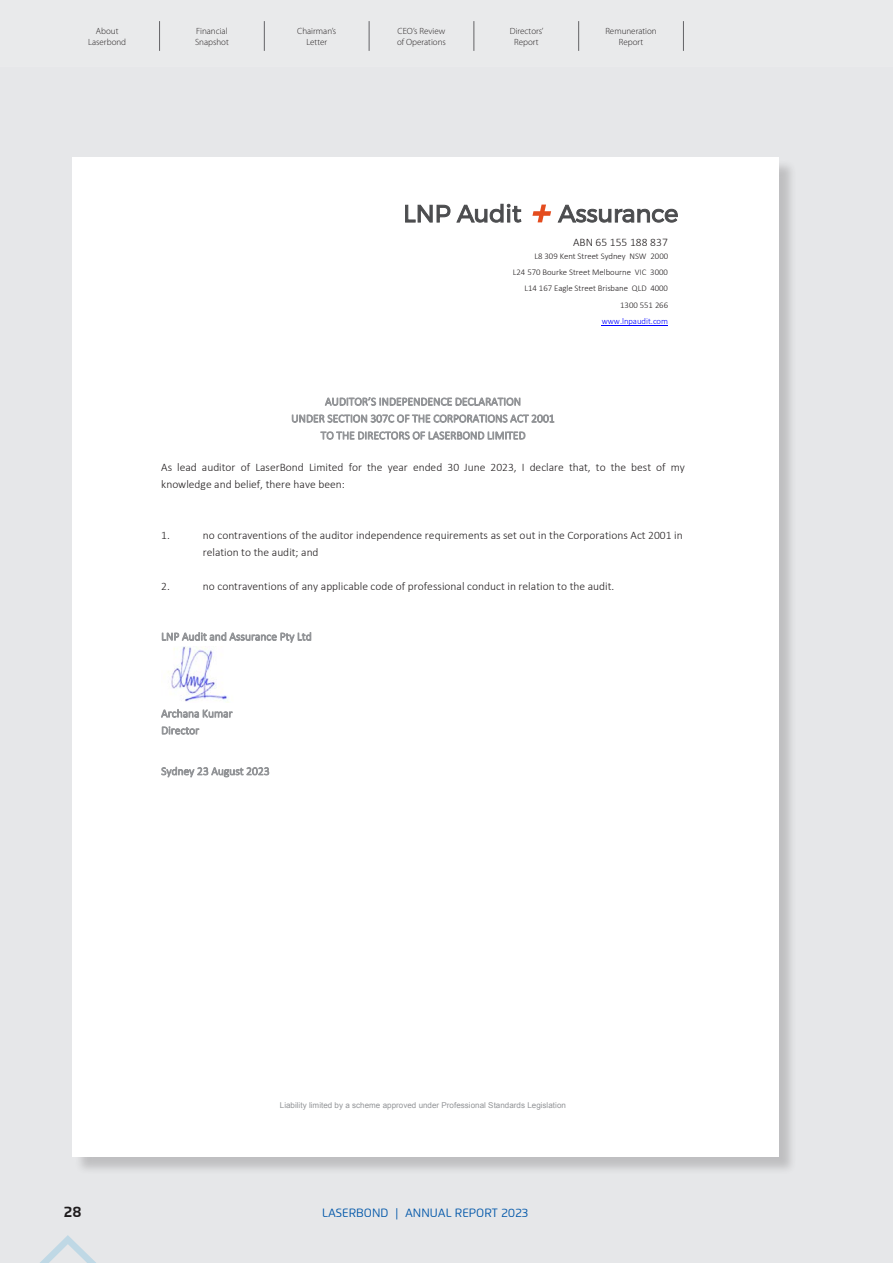
<style>
.page{position:relative;width:893px;height:1263px;background:#fff}
.page>*{position:absolute;margin:0;border:0;box-sizing:border-box;transform-origin:0 0}
.t1{font:700 15px "Flexo";color:#231f20}
.t2{font:12px "Flexo";color:#005fb9}
.t3{font:300 11.55px/17px "Calibri";color:#231f20}
.t4{font:300 11.55px/17px "Calibri";color:#939598;text-align:center}
.t5{font:300 9px/10.8px "Myriad Pro";color:#231f20;text-align:center}
.t6{font:300 8.7px/16.2px "Calibri";color:#231f20;text-align:right}
.t7{font:8.1px "Arial";color:#939598}
.s1{color:#00f}
</style>
<div class="page">
<div style="left:0;top:0;width:893px;height:65px;background:#e9eaeb"></div>
<hr style="left:159px;top:21px;width:1px;height:30px;background:#636366">
<hr style="left:264px;top:21px;width:1px;height:30px;background:#636366">
<hr style="left:369px;top:21px;width:1px;height:30px;background:#636366">
<hr style="left:473px;top:21px;width:1px;height:30px;background:#636366">
<hr style="left:578px;top:21px;width:1px;height:30px;background:#636366">
<hr style="left:683px;top:21px;width:1px;height:30px;background:#636366">
<div style="left:0;top:65px;width:893px;height:1198px;background:#e6e7e9"></div>
<div style="left:74px;top:160px;width:723px;height:1015px;background:#231f20;opacity:.2"></div>
<div style="left:72px;top:157px;width:706px;height:1000px;background:#fff"></div>
<svg style="left:405px;top:204px;width:117px;height:19px"></svg>
<svg style="left:557px;top:205px;width:121px;height:18px"></svg>
<svg style="left:532px;top:205px;width:19px;height:17px"></svg>
<img style="left:168px;top:646px;width:61px;height:57px">
<hr style="left:602px;top:325px;width:66px;height:1px;background:#00f">
<p class="t5" style="left:88px;top:25px;width:40px">About<br>Laserbond</p>
<p class="t5" style="left:195px;top:25px;width:35px;text-align:left">Financial<br>Snapshot</p>
<p class="t5" style="left:297px;top:25px;width:40px">Chairman’s<br>Letter</p>
<p class="t5" style="left:397px;top:25px;width:50px;text-align:left">CEO’s Review of Operations</p>
<p class="t5" style="left:510px;top:25px;width:35px">Directors’<br>Report</p>
<p class="t5" style="left:605px;top:25px;width:53px">Remuneration<br>Report</p>
<p class="t3" style="left:573px;top:234px;width:96px">ABN 65 155 188 837</p>
<p class="t6" style="left:513px;top:248px;width:157px">L8 309 Kent Street Sydney NSW 2000<br>L24 570 Bourke Street Melbourne VIC 3000<br>L14 167 Eagle Street Brisbane QLD 4000<br>1300 551 266<br><span class="s1">www.lnpaudit.com</span></p>
<p class="t4" style="left:291px;top:393px;width:265px">AUDITOR’S INDEPENDENCE DECLARATION<br>UNDER SECTION 307C OF THE CORPORATIONS ACT 2001<br>TO THE DIRECTORS OF LASERBOND LIMITED</p>
<p class="t3" style="left:161px;top:459px;width:525px">As lead auditor of LaserBond Limited for the year ended 30 June 2023, I declare that, to the best of my knowledge and belief, there have been:</p>
<p class="t3" style="left:161px;top:526px;width:10px">1.</p>
<p class="t3" style="left:203px;top:526px;width:481px">no contraventions of the auditor independence requirements as set out in the Corporations Act 2001 in relation to the audit; and</p>
<p class="t3" style="left:161px;top:577px;width:10px">2.</p>
<p class="t3" style="left:203px;top:577px;width:413px">no contraventions of any applicable code of professional conduct in relation to the audit.</p>
<p class="t4" style="left:161px;top:628px;width:152px">LNP Audit and Assurance Pty Ltd</p>
<p class="t4" style="left:161px;top:705px;width:73px;text-align:left">Archana Kumar<br>Director</p>
<p class="t4" style="left:161px;top:762px;width:110px">Sydney 23 August 2023</p>
<p class="t7" style="left:280px;top:1100px;width:288px">Liability limited by a scheme approved under Professional Standards Legislation</p>
<p class="t1" style="left:64px;top:1202px;width:19px">28</p>
<p class="t2" style="left:322px;top:1205px;width:208px">LASERBOND | ANNUAL REPORT 2023</p>
</div>
